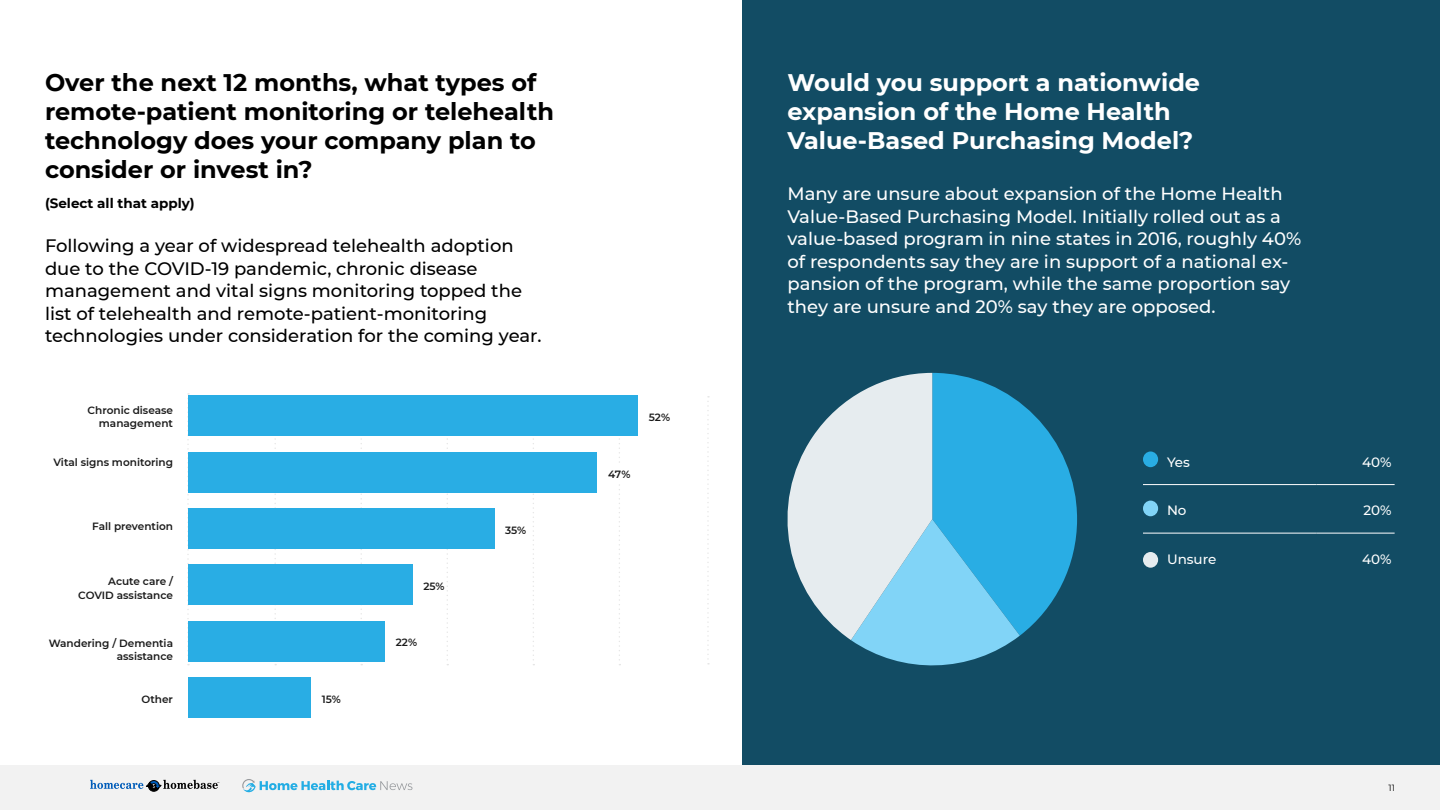
<style>
.page{position:relative;width:1440px;height:810px;background:#fff}
.page>*{position:absolute;margin:0;border:0;box-sizing:border-box;transform-origin:0 0}
.t1{font:700 24px/29.2px "Montserrat";color:#000}
.t2{font:700 24px/29.2px "Montserrat";color:#fff}
.t3{font:500 18px/22.5px "Montserrat";color:#fff}
.t4{font:500 18px/22.5px "Montserrat";color:#000}
.t5{font:700 13.5px "Montserrat";color:#000}
.t6{font:500 13.5px "Montserrat";color:#fff}
.t7{font:600 10.5px/13.5px "Montserrat";color:#1a1a1a;text-align:right}
.t8{font:9px "Montserrat";color:#000}
</style>
<div class="page">
<div style="left:0;top:765px;width:1440px;height:45px;background:#f2f2f2"></div>
<svg style="left:90px;top:780px;width:129px;height:11px"></svg>
<svg style="left:242px;top:779px;width:170px;height:13px"></svg>
<svg style="left:187px;top:393px;width:2px;height:272px"></svg>
<svg style="left:274px;top:438px;width:2px;height:227px"></svg>
<svg style="left:361px;top:438px;width:1px;height:227px"></svg>
<svg style="left:447px;top:438px;width:1px;height:227px"></svg>
<svg style="left:533px;top:438px;width:1px;height:227px"></svg>
<svg style="left:619px;top:438px;width:1px;height:227px"></svg>
<svg style="left:707px;top:396px;width:2px;height:269px"></svg>
<div style="left:188px;top:395px;width:450px;height:41px;background:#29ade4"></div>
<div style="left:188px;top:565px;width:225px;height:40px;background:#29ade4"></div>
<div style="left:188px;top:508px;width:306px;height:41px;background:#29ade4"></div>
<div style="left:188px;top:452px;width:409px;height:41px;background:#29ade4"></div>
<div style="left:188px;top:621px;width:197px;height:41px;background:#29ade4"></div>
<div style="left:188px;top:677px;width:122px;height:41px;background:#29ade4"></div>
<div style="left:742px;top:0;width:698px;height:765px;background:#124c64"></div>
<svg style="left:1143px;top:484px;width:21px;height:1px"></svg>
<hr style="left:1164px;top:484px;width:152px;height:1px;background:#fff">
<hr style="left:1316px;top:484px;width:79px;height:1px;background:#fff">
<svg style="left:1143px;top:533px;width:21px;height:1px"></svg>
<hr style="left:1164px;top:533px;width:152px;height:1px;background:#fff">
<hr style="left:1316px;top:533px;width:79px;height:1px;background:#fff">
<div style="left:1143px;top:451px;width:15px;height:16px;background:#29ade4;border-radius:50%"></div>
<div style="left:1143px;top:501px;width:15px;height:15px;background:#81d4f7;border-radius:50%"></div>
<svg style="left:1143px;top:552px;width:15px;height:16px"></svg>
<svg style="left:787px;top:373px;width:290px;height:293px"></svg>
<div style="left:603px;top:463px;width:35px;height:19px;background:#fff"></div>
<h1 class="t1" style="left:45px;top:66px;width:511px">Over the next 12 months, what types of remote-patient monitoring or telehealth technology does your company plan to consider or invest in?</h1>
<p class="t5" style="left:45px;top:193px;width:151px">(Select all that apply)</p>
<p class="t4" style="left:45px;top:234px;width:498px">Following a year of widespread telehealth adoption due to the COVID-19 pandemic, chronic disease management and vital signs monitoring topped the list of telehealth and remote-patient-monitoring technologies under consideration for the coming year.</p>
<p class="t7" style="left:88px;top:403px;width:87px">Chronic disease management</p>
<p class="t7" style="left:53px;top:455px;width:121px">Vital signs monitoring</p>
<p class="t7" style="left:92px;top:519px;width:82px">Fall prevention</p>
<p class="t7" style="left:78px;top:575px;width:96px">Acute care /<br>COVID assistance</p>
<p class="t7" style="left:49px;top:636px;width:126px">Wandering / Dementia assistance</p>
<p class="t7" style="left:142px;top:692px;width:33px">Other</p>
<p class="t7" style="left:322px;top:692px;width:21px">15%</p>
<p class="t7" style="left:423px;top:579px;width:23px">25%</p>
<p class="t7" style="left:396px;top:636px;width:23px">22%</p>
<p class="t7" style="left:505px;top:523px;width:23px">35%</p>
<p class="t7" style="left:649px;top:410px;width:23px">52%</p>
<p class="t7" style="left:608px;top:467px;width:24px">47%</p>
<h1 class="t2" style="left:788px;top:66px;width:414px">Would you support a nationwide expansion of the Home Health<br>Value-Based Purchasing Model?</h1>
<p class="t3" style="left:788px;top:182px;width:515px">Many are unsure about expansion of the Home Health Value-Based Purchasing Model. Initially rolled out as a value-based program in nine states in 2016, roughly 40% of respondents say they are in support of a national ex&shy;pansion of the program, while the same proportion say they are unsure and 20% say they are opposed.</p>
<p class="t6" style="left:1167px;top:453px;width:24px">Yes</p>
<p class="t6" style="left:1362px;top:453px;width:31px">40%</p>
<p class="t6" style="left:1167px;top:501px;width:21px">No</p>
<p class="t6" style="left:1364px;top:501px;width:30px">20%</p>
<p class="t6" style="left:1167px;top:550px;width:51px">Unsure</p>
<p class="t6" style="left:1362px;top:550px;width:31px">40%</p>
<p class="t8" style="left:1389px;top:781px;width:8px">11</p>
</div>
